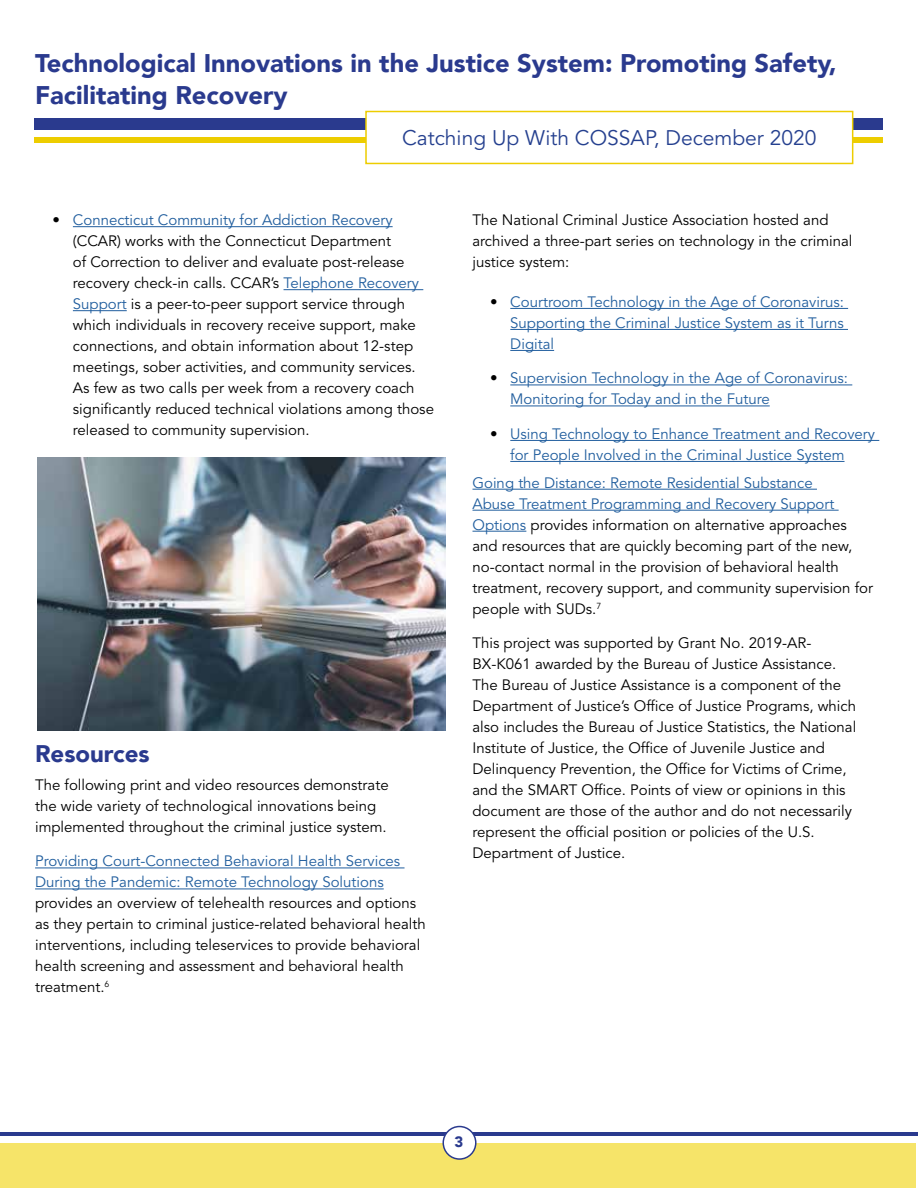
<style>
.page{position:relative;width:918px;height:1188px;background:#fff}
.page>*{position:absolute;margin:0;border:0;box-sizing:border-box;transform-origin:0 0}
.t1{font:900 25.5px/31.5px "Avenir LT";color:#2a3a8e}
.t2{font:900 24px "Avenir LT";color:#2a3a8e}
.t3{font:21px "Avenir LT Std";color:#25408f}
.t4{font:15px/21px "Avenir LT Std";color:#000}
.t5{font:15px/21px "Avenir LT Std";color:#215e9e}
.t6{font:900 15px "Avenir LT";color:#2a3a8e}
.s1{color:#215e9e}
.s2{color:#000}
</style>
<div class="page">
<div style="left:34px;top:118px;width:849px;height:12px;background:#2a3a8e"></div>
<div style="left:34px;top:138px;width:849px;height:5px;background:#edcd00"></div>
<div style="left:365px;top:111px;width:488px;height:53px;background:#fff;border:2px solid #edcd00"></div>
<div style="left:0;top:1143px;width:916px;height:45px;background:#f6e469"></div>
<hr style="left:0;top:1132px;width:918px;height:4px;background:#2a3a8e">
<div style="left:443px;top:1127px;width:33px;height:32px;background:#fff;border-radius:50%"></div>
<div style="left:442px;top:1126px;width:35px;height:34px;border:2px solid #2a3a8e;border-radius:50%"></div>
<img style="left:38px;top:458px;width:408px;height:272px">
<hr style="left:73px;top:226px;width:320px;height:1px;background:#215e9e">
<hr style="left:284px;top:289px;width:139px;height:1px;background:#215e9e">
<hr style="left:73px;top:310px;width:54px;height:1px;background:#215e9e">
<hr style="left:35px;top:868px;width:370px;height:1px;background:#215e9e">
<hr style="left:35px;top:889px;width:349px;height:1px;background:#215e9e">
<hr style="left:510px;top:308px;width:338px;height:1px;background:#215e9e">
<hr style="left:510px;top:329px;width:338px;height:1px;background:#215e9e">
<hr style="left:510px;top:350px;width:44px;height:1px;background:#215e9e">
<hr style="left:510px;top:385px;width:342px;height:1px;background:#215e9e">
<hr style="left:510px;top:406px;width:260px;height:1px;background:#215e9e">
<hr style="left:510px;top:440px;width:369px;height:1px;background:#215e9e">
<hr style="left:510px;top:461px;width:335px;height:1px;background:#215e9e">
<hr style="left:472px;top:489px;width:345px;height:1px;background:#215e9e">
<hr style="left:472px;top:510px;width:367px;height:1px;background:#215e9e">
<hr style="left:472px;top:531px;width:54px;height:1px;background:#215e9e">
<h1 class="t1" style="left:35px;top:47px;width:803px">Technological Innovations in the Justice System: Promoting Safety,<br>Facilitating Recovery</h1>
<h3 class="t3" style="left:402px;top:126px;width:416px">Catching Up With COSSAP, December 2020</h3>
<p class="t4" style="left:73px;top:210px;width:363px;text-indent:-20px">• <span class="s1">Connecticut Community for Addiction Recovery </span>(CCAR) works with the Connecticut Department<br>of Correction to deliver and evaluate post-release recovery check-in calls. CCAR’s <span class="s1">Telephone Recovery Support</span> is a peer-to-peer support service through which individuals in recovery receive support, make connections, and obtain information about 12-step meetings, sober activities, and community services.<br>As few as two calls per week from a recovery coach significantly reduced technical violations among those released to community supervision.</p>
<h2 class="t2" style="left:35px;top:739px;width:116px">Resources</h2>
<p class="t4" style="left:35px;top:775px;width:355px">The following print and video resources demonstrate the wide variety of technological innovations being implemented throughout the criminal justice system.</p>
<p class="t5" style="left:35px;top:851px;width:367px">Providing Court-Connected Behavioral Health Services<br>During the Pandemic: Remote Technology Solutions</p>
<p class="t4" style="left:35px;top:893px;width:392px">provides an overview of telehealth resources and options as they pertain to criminal justice-related behavioral health interventions, including teleservices to provide behavioral health screening and assessment and behavioral health treatment.<sup>6</sup></p>
<p class="t4" style="left:472px;top:210px;width:381px">The National Criminal Justice Association hosted and archived a three-part series on technology in the criminal justice system:</p>
<p class="t5" style="left:510px;top:292px;width:335px;text-align:justify;text-indent:-20px"><span class="s2">•</span> Courtroom Technology in the Age of Coronavirus:<br>Supporting the Criminal Justice System as it Turns Digital</p>
<p class="t5" style="left:510px;top:368px;width:339px;text-indent:-20px"><span class="s2">•</span> Supervision Technology in the Age of Coronavirus:<br>Monitoring for Today and in the Future</p>
<p class="t5" style="left:510px;top:424px;width:366px;text-indent:-20px"><span class="s2">•</span> Using Technology to Enhance Treatment and Recovery for People Involved in the Criminal Justice System</p>
<p class="t4" style="left:472px;top:472px;width:402px"><span class="s1">Going the Distance: Remote Residential Substance<br>Abuse Treatment Programming and Recovery Support Options</span> provides information on alternative approaches and resources that are quickly becoming part of the new, no-contact normal in the provision of behavioral health treatment, recovery support, and community supervision for people with SUDs.<sup>7</sup></p>
<p class="t4" style="left:472px;top:633px;width:385px">This project was supported by Grant No. 2019-AR-BX-K061 awarded by the Bureau of Justice Assistance.<br>The Bureau of Justice Assistance is a component of the Department of Justice’s Office of Justice Programs, which also includes the Bureau of Justice Statistics, the National Institute of Justice, the Office of Juvenile Justice and Delinquency Prevention, the Office for Victims of Crime, and the SMART Office. Points of view or opinions in this document are those of the author and do not necessarily represent the official position or policies of the U.S.<br>Department of Justice.</p>
<p class="t6" style="left:455px;top:1133px;width:10px">3</p>
</div>
